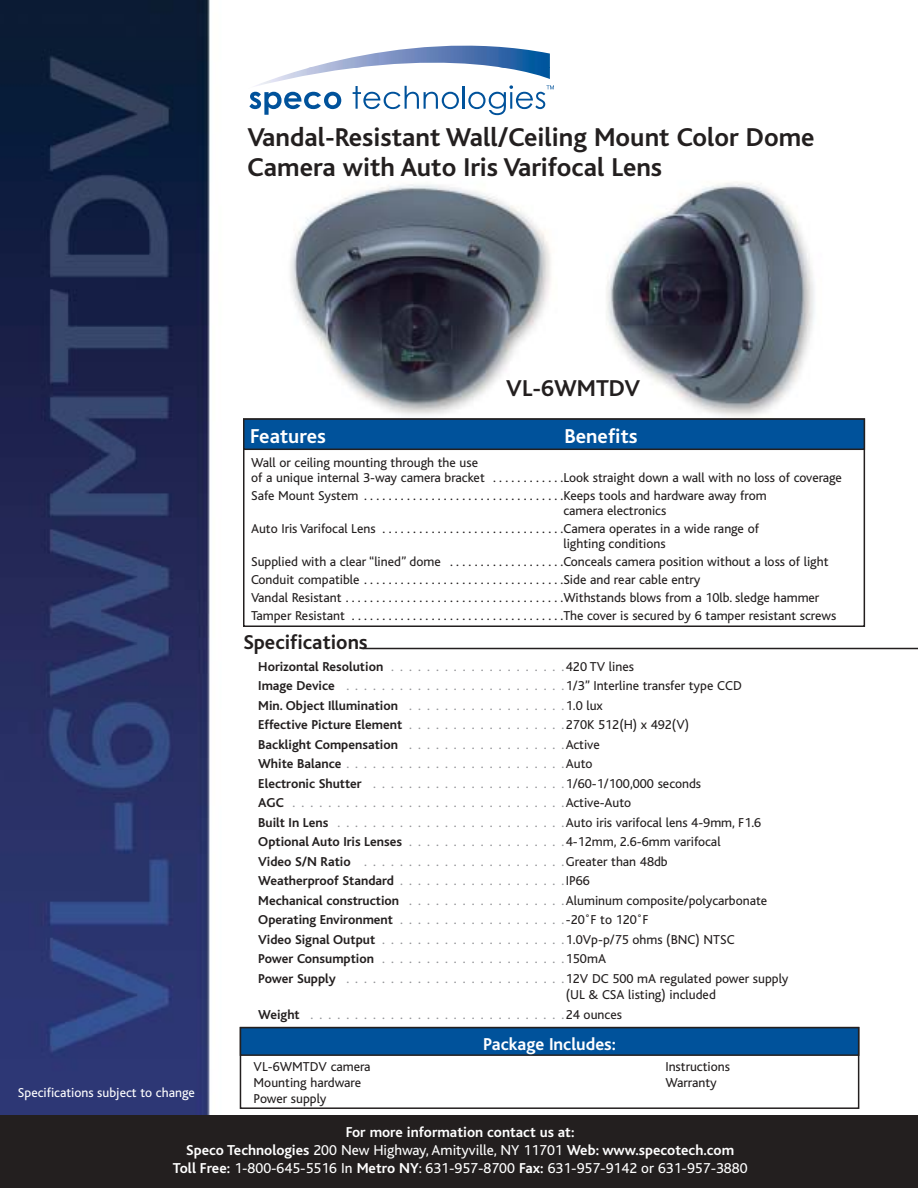
<style>
.page{position:relative;width:918px;height:1188px;background:#fff}
.page>*{position:absolute;margin:0;border:0;box-sizing:border-box;transform-origin:0 0}
.t1{font:700 27px/30px "Bliss";color:#231f1f}
.t2{font:700 24px "Bliss";color:#231f1f}
.t3{font:700 21px "Bliss";color:#fff}
.t4{font:700 21px "Bliss";color:#231f1f}
.t5{font:700 18px "Bliss";color:#fff}
.t6{font:700 15px/18px "Bliss";color:#fff;text-align:center}
.t7{font:13.5px/19.5px "Bliss";color:#939497}
.t8{font:13.5px/15px "Bliss";color:#231f1f}
.t9{font:13.5px "Bliss";color:#fff}
.s1{font-weight:700;color:#231f1f}
.s2{color:#231f1f}
.s3{font-weight:700}
.s4{color:#939497}
.s5{font-weight:400}
</style>
<div class="page">
<img style="left:0;top:0;width:900px;height:1115px">
<div style="left:0;top:1115px;width:918px;height:72px;background:#231f1f"></div>
<hr style="left:363px;top:648px;width:555px;height:1px;background:#231f1f">
<svg style="left:249px;top:92px;width:92px;height:23px"></svg>
<svg style="left:353px;top:88px;width:106px;height:21px"></svg>
<hr style="left:463px;top:86px;width:2px;height:23px;background:#00529b">
<img style="left:248px;top:46px;width:302px;height:42px">
<svg style="left:468px;top:85px;width:86px;height:30px"></svg>
<div style="left:243px;top:418px;width:622px;height:209px;border:2px solid #231f1f"></div>
<div style="left:244px;top:419px;width:620px;height:30px;background:#00529b"></div>
<div style="left:243px;top:418px;width:622px;height:32px;border:2px solid #231f1f"></div>
<div style="left:240px;top:1027px;width:619px;height:82px;border:2px solid #231f1f"></div>
<div style="left:240px;top:1028px;width:619px;height:27px;background:#00529b"></div>
<div style="left:240px;top:1027px;width:619px;height:29px;border:2px solid #231f1f"></div>
<h1 class="t1" style="left:248px;top:125px;width:569px">Vandal-Resistant Wall/Ceiling Mount Color Dome<br>Camera with Auto Iris Varifocal Lens</h1>
<h2 class="t2" style="left:506px;top:379px;width:136px">VL-6WMTDV</h2>
<h3 class="t3" style="left:250px;top:428px;width:77px">Features</h3>
<h3 class="t3" style="left:565px;top:428px;width:75px">Benefits</h3>
<p class="t8" style="left:251px;top:456px;width:592px">Wall or ceiling mounting through the use<br>of a unique internal 3-way camera bracket . . . . . . . . . . . .Look straight down a wall with no loss of coverage</p>
<p class="t8" style="left:563px;top:489px;width:205px;text-indent:-312px">Safe Mount System . . . . . . . . . . . . . . . . . . . . . . . . . . . . . . . . .Keeps tools and hardware away from camera electronics</p>
<p class="t8" style="left:563px;top:522px;width:197px;text-indent:-312px">Auto Iris Varifocal Lens . . . . . . . . . . . . . . . . . . . . . . . . . . . . . .Camera operates in a wide range of lighting conditions</p>
<p class="t8" style="left:251px;top:554px;width:587px;line-height:18px">Supplied with a clear “lined” dome . . . . . . . . . . . . . . . . . . .Conceals camera position without a loss of light Conduit compatible . . . . . . . . . . . . . . . . . . . . . . . . . . . . . . . . .Side and rear cable entry<br>Vandal Resistant . . . . . . . . . . . . . . . . . . . . . . . . . . . . . . . . . . . .Withstands blows from a 10lb. sledge hammer Tamper Resistant . . . . . . . . . . . . . . . . . . . . . . . . . . . . . . . . . . .The cover is secured by 6 tamper resistant screws</p>
<h3 class="t4" style="left:243px;top:634px;width:126px">Specifications</h3>
<p class="t7" style="left:258px;top:658px;width:532px"><span class="s1">Horizontal Resolution</span> . . . . . . . . . . . . . . . . . . . .<span class="s2">420 TV lines<br></span><span class="s1">Image Device</span> . . . . . . . . . . . . . . . . . . . . . . . . .<span class="s2">1/3” Interline transfer type CCD<br></span><span class="s1">Min. Object Illumination</span> . . . . . . . . . . . . . . . . . .<span class="s2">1.0 lux<br></span><span class="s1">Effective Picture Element</span> . . . . . . . . . . . . . . . . . .<span class="s2">270K 512(H) x 492(V)<br></span><span class="s1">Backlight Compensation</span> . . . . . . . . . . . . . . . . . .<span class="s2">Active<br></span><span class="s1">White Balance</span> . . . . . . . . . . . . . . . . . . . . . . . . .<span class="s2">Auto<br></span><span class="s1">Electronic Shutter</span> . . . . . . . . . . . . . . . . . . . . . .<span class="s2">1/60-1/100,000 seconds<br></span><span class="s1">AGC</span> . . . . . . . . . . . . . . . . . . . . . . . . . . . . . . .<span class="s2">Active-Auto<br></span><span class="s1">Built In Lens</span> . . . . . . . . . . . . . . . . . . . . . . . . . .<span class="s2">Auto iris varifocal lens 4-9mm, F1.6<br></span><span class="s1">Optional Auto Iris Lenses</span> . . . . . . . . . . . . . . . . . .<span class="s2">4-12mm, 2.6-6mm varifocal<br></span><span class="s1">Video S/N Ratio</span> . . . . . . . . . . . . . . . . . . . . . . .<span class="s2">Greater than 48db<br></span><span class="s1">Weatherproof Standard</span> . . . . . . . . . . . . . . . . . . .<span class="s2">IP66<br></span><span class="s1">Mechanical construction</span> . . . . . . . . . . . . . . . . . .<span class="s2">Aluminum composite/polycarbonate </span><span class="s1">Operating Environment</span> . . . . . . . . . . . . . . . . . . .<span class="s2">-20˚F to 120˚F<br></span><span class="s1">Video Signal Output</span> . . . . . . . . . . . . . . . . . . . . .<span class="s2">1.0Vp-p/75 ohms (BNC) NTSC<br></span><span class="s1">Power Consumption</span> . . . . . . . . . . . . . . . . . . . . .<span class="s2">150mA<br></span><span class="s1">Power Supply</span> . . . . . . . . . . . . . . . . . . . . . . . . .<span class="s2">12V DC 500 mA regulated power supply</span></p>
<p class="t8" style="left:258px;top:986px;width:459px;line-height:19.5px;text-indent:308px">(UL &amp; CSA listing) included<br><span class="s3">Weight</span> <span class="s4">. . . . . . . . . . . . . . . . . . . . . . . . . . . . .</span>24 ounces</p>
<h3 class="t5" style="left:483px;top:1037px;width:134px">Package Includes:</h3>
<p class="t8" style="left:254px;top:1060px;width:119px">VL-6WMTDV camera</p>
<p class="t8" style="left:665px;top:1060px;width:66px">Instructions</p>
<p class="t8" style="left:254px;top:1076px;width:109px">Mounting hardware</p>
<p class="t8" style="left:665px;top:1076px;width:53px">Warranty</p>
<p class="t8" style="left:254px;top:1092px;width:74px">Power supply</p>
<p class="t9" style="left:18px;top:1087px;width:178px">Specifications subject to change</p>
<p class="t6" style="left:173px;top:1124px;width:576px">For more information contact us at:<br>Speco Technologies <span class="s5">200 New Highway, Amityville, NY 11701</span> Web: www.specotech.com<br>Toll Free: <span class="s5">1-800-645-5516 In</span> Metro NY<span class="s5">: 631-957-8700</span> Fax: <span class="s5">631-957-9142 or 631-957-3880</span></p>
</div>
